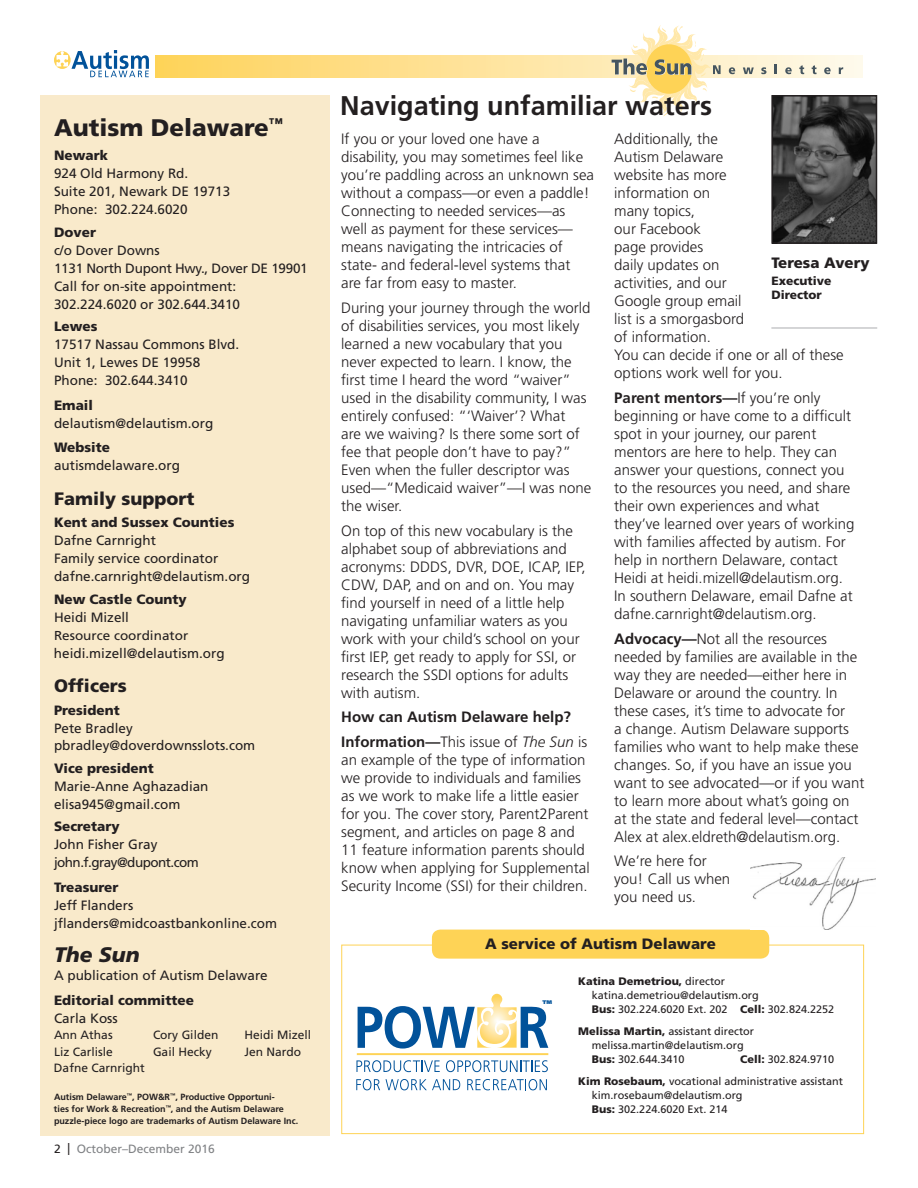
<style>
.page{position:relative;width:918px;height:1188px;background:#fff}
.page>*{position:absolute;margin:0;border:0;box-sizing:border-box;transform-origin:0 0}
.t1{font:700 27px "Frutiger";color:#231f20}
.Directory{font:900 24px "Frutiger";color:#231f20}
.Directory-2{font:italic 900 21px "Frutiger";color:#231f20}
.Directory-3{font:900 18px "Frutiger";color:#231f20}
.t2{font:300 15px/18px "Frutiger";color:#231f20}
.Directory_Bold_names{font:900 15px "Frutiger";color:#231f20}
.t3{font:700 15px "Frutiger";color:#231f20}
.Directory-4{font:13.5px/18px "Frutiger";color:#231f20}
.Directory-5{font:900 13.5px/18px "Frutiger";color:#231f20}
.Directory-6{font:13.5px/18px "Frutiger";letter-spacing:-.04em;color:#231f20}
.Directory-7{font:12.9px "Frutiger";color:#231f20;scale:1.04 1}
.Directory-8{font:12px "Frutiger";color:#231f20}
.t4{font:12px "Frutiger";color:#808285}
.t5{font:900 12px/13.5px "Frutiger";color:#231f20}
.body{font:10.8px/13.8px "Frutiger";color:#231f20}
.t6{font:700 9px/12px "Frutiger";color:#231f20}
.t7{font:900 5.25px "Frutiger";color:#01529a}
.s1{font-weight:900}
.s2{font-weight:400}
.s3{color:#231f20}
.s4{font-weight:700}
.s5{font-style:italic}
</style>
<div class="page">
<div style="left:40px;top:95px;width:289px;height:1040px;background:#f9eacb"></div>
<svg style="left:155px;top:56px;width:707px;height:22px;background:#fee39a"></svg>
<svg style="left:54px;top:51px;width:17px;height:18px"></svg>
<svg style="left:57px;top:50px;width:92px;height:27px"></svg>
<svg style="left:612px;top:25px;width:109px;height:92px"></svg>
<svg style="left:729px;top:67px;width:6px;height:7px"></svg>
<svg style="left:743px;top:67px;width:11px;height:7px"></svg>
<svg style="left:761px;top:67px;width:5px;height:7px"></svg>
<svg style="left:775px;top:65px;width:2px;height:9px"></svg>
<svg style="left:785px;top:67px;width:7px;height:7px"></svg>
<svg style="left:799px;top:65px;width:5px;height:9px"></svg>
<svg style="left:812px;top:65px;width:5px;height:9px"></svg>
<svg style="left:824px;top:67px;width:7px;height:7px"></svg>
<svg style="left:839px;top:67px;width:4px;height:7px"></svg>
<img style="left:774px;top:98px;width:100px;height:143px">
<div style="left:771px;top:95px;width:106px;height:149px;border:2px solid #231f20"></div>
<div style="left:341px;top:945px;width:523px;height:189px;background:#fff;border:1px solid #fed356"></div>
<svg style="left:356px;top:1079px;width:24px;height:11px"></svg>
<svg style="left:386px;top:1079px;width:74px;height:11px"></svg>
<svg style="left:467px;top:1079px;width:80px;height:11px"></svg>
<svg style="left:356px;top:1060px;width:84px;height:12px"></svg>
<svg style="left:446px;top:1060px;width:102px;height:12px"></svg>
<svg style="left:358px;top:994px;width:190px;height:55px"></svg>
<hr style="left:357px;top:1053px;width:191px;height:2px;background:#fed356">
<div style="left:432px;top:930px;width:337px;height:29px;background:#fed356;border-radius:9px"></div>
<hr style="left:771px;top:327px;width:106px;height:2px;background:#c7c8ca">
<img style="left:751px;top:857px;width:125px;height:73px">
<p class="Directory" style="left:54px;top:113px;width:230px">Autism Delaware<sup>™</sup></p>
<p class="Directory-5" style="left:54px;top:147px;width:55px">Newark</p>
<p class="Directory-4" style="left:54px;top:165px;width:178px">924 Old Harmony Rd.<br>Suite 201, Newark DE 19713<br>Phone: 302.224.6020</p>
<p class="Directory-4" style="left:54px;top:223px;width:255px"><span class="s1">Dover<br></span>c/o Dover Downs<br>1131 North Dupont Hwy., Dover DE 19901<br>Call for on-site appointment:<br>302.224.6020 or 302.644.3410</p>
<p class="Directory-4" style="left:54px;top:317px;width:187px"><span class="s1">Lewes<br></span>17517 Nassau Commons Blvd.<br>Unit 1, Lewes DE 19958<br>Phone: 302.644.3410</p>
<p class="Directory-4" style="left:54px;top:396px;width:161px"><span class="s1">Email </span>delautism@delautism.org</p>
<p class="Directory-4" style="left:54px;top:439px;width:128px"><span class="s1">Website </span>autismdelaware.org</p>
<p class="Directory-3" style="left:54px;top:488px;width:142px">Family support</p>
<p class="Directory-4" style="left:54px;top:514px;width:198px"><span class="s1">Kent and Sussex Counties<br></span>Dafne Carnright<br>Family service coordinator dafne.carnright@delautism.org</p>
<p class="Directory-5" style="left:54px;top:590px;width:134px">New Castle County<br><span class="s2">Heidi Mizell</span></p>
<p class="Directory-7" style="left:54px;top:628px;width:131px">Resource coordinator</p>
<p class="Directory-4" style="left:54px;top:644px;width:172px">heidi.mizell@delautism.org</p>
<p class="Directory-3" style="left:54px;top:675px;width:74px">Officers</p>
<p class="Directory-4" style="left:54px;top:701px;width:203px"><span class="s1">President<br></span>Pete Bradley pbradley@doverdownsslots.com</p>
<p class="Directory-4" style="left:54px;top:759px;width:156px"><span class="s1">Vice president<br></span>Marie-Anne Aghazadian elisa945@gmail.com</p>
<p class="Directory-6" style="left:54px;top:817px;width:146px"><span class="s1">Secretary<br></span>John Fisher Gray john.f.gray@dupont.com</p>
<p class="Directory-4" style="left:54px;top:878px;width:225px"><span class="s1">Treasurer<br></span>Jeff Flanders jflanders@midcoastbankonline.com</p>
<p class="Directory-2" style="left:54px;top:942px;width:87px">The Sun</p>
<p class="Directory-4" style="left:54px;top:967px;width:215px">A publication of Autism Delaware</p>
<p class="Directory-5" style="left:54px;top:991px;width:141px">Editorial committee</p>
<p class="Directory-4" style="left:54px;top:1009px;width:65px">Carla Koss</p>
<p class="Directory-8" style="left:54px;top:1028px;width:60px">Ann Athas</p>
<p class="Directory-8" style="left:153px;top:1028px;width:67px">Cory Gilden</p>
<p class="Directory-8" style="left:244px;top:1028px;width:68px">Heidi Mizell</p>
<p class="Directory-8" style="left:54px;top:1045px;width:60px">Liz Carlisle</p>
<p class="Directory-8" style="left:153px;top:1045px;width:60px">Gail Hecky</p>
<p class="Directory-8" style="left:244px;top:1045px;width:58px">Jen Nardo</p>
<p class="Directory-8" style="left:54px;top:1061px;width:92px">Dafne Carnright</p>
<p class="t6" style="left:54px;top:1091px;width:244px">Autism Delaware<sup>™</sup>, POW&amp;R<sup>™</sup>, Productive Opportuni-<br>ties for Work &amp; Recreation<sup>™</sup>, and the Autism Delaware puzzle-piece logo are trademarks of Autism Delaware Inc.</p>
<p class="t4" style="left:54px;top:1142px;width:162px"><span class="s3">2 |</span> October–December 2016</p>
<p class="t1" style="left:340px;top:90px;width:374px">Navigating unfamiliar waters</p>
<p class="t2" style="left:341px;top:130px;width:254px">If you or your loved one have a disability, you may sometimes feel like you’re paddling across an unknown sea without a compass—or even a paddle!<br>Connecting to needed services—as well as payment for these services— means navigating the intricacies of state- and federal-level systems that<br>are far from easy to master.</p>
<p class="t2" style="left:341px;top:299px;width:252px">During your journey through the world of disabilities services, you most likely learned a new vocabulary that you never expected to learn. I know, the first time I heard the word “waiver” used in the disability community, I was entirely confused: “‘Waiver’? What<br>are we waiving? Is there some sort of fee that people don’t have to pay?” Even when the fuller descriptor was used—“Medicaid waiver”—I was none the wiser.</p>
<p class="t2" style="left:341px;top:522px;width:246px">On top of this new vocabulary is the alphabet soup of abbreviations and acronyms: DDDS, DVR, DOE, ICAP, IEP, CDW, DAP, and on and on. You may find yourself in need of a little help navigating unfamiliar waters as you work with your child’s school on your first IEP, get ready to apply for SSI, or research the SSDI options for adults with autism.</p>
<p class="t3" style="left:341px;top:708px;width:231px">How can Autism Delaware help?</p>
<p class="t2" style="left:341px;top:733px;width:250px"><span class="s4">Information—</span>This issue of <span class="s5">The Sun</span> is an example of the type of information we provide to individuals and families as we work to make life a little easier for you. The cover story, Parent2Parent segment, and articles on page 8 and 11 feature information parents should know when applying for Supplemental Security Income (SSI) for their children.</p>
<p class="t2" style="left:614px;top:130px;width:231px">Additionally, the<br>Autism Delaware<br>website has more<br>information on<br>many topics,<br>our Facebook<br>page provides<br>daily updates on<br>activities, and our<br>Google group email<br>list is a smorgasbord<br>of information.<br>You can decide if one or all of these options work well for you.</p>
<p class="t2" style="left:614px;top:389px;width:242px"><span class="s4">Parent mentors—</span>If you’re only beginning or have come to a difficult spot in your journey, our parent mentors are here to help. They can answer your questions, connect you to the resources you need, and share their own experiences and what they’ve learned over years of working with families affected by autism. For help in northern Delaware, contact Heidi at heidi.mizell@delautism.org.<br>In southern Delaware, email Dafne at dafne.carnright@delautism.org.</p>
<p class="t2" style="left:614px;top:630px;width:252px"><span class="s4">Advocacy—</span>Not all the resources needed by families are available in the way they are needed—either here in Delaware or around the country. In these cases, it’s time to advocate for<br>a change. Autism Delaware supports families who want to help make these changes. So, if you have an issue you want to see advocated—or if you want to learn more about what’s going on at the state and federal level—contact Alex at alex.eldreth@delautism.org.</p>
<p class="t2" style="left:614px;top:852px;width:117px">We’re here for you! Call us when you need us.</p>
<p class="Directory_Bold_names" style="left:771px;top:254px;width:100px">Teresa Avery</p>
<p class="t5" style="left:771px;top:274px;width:61px">Executive<br>Director</p>
<p class="Directory_Bold_names" style="left:485px;top:935px;width:232px">A service of Autism Delaware</p>
<p class="body" style="left:592px;top:975px;width:244px;text-indent:-13px"><span class="s1">Katina Demetriou,</span> director katina.demetriou@delautism.org<br><span class="s1">Bus:</span> 302.224.6020 Ext. 202 <span class="s1">Cell:</span> 302.824.2252</p>
<p class="body" style="left:592px;top:1025px;width:164px;text-indent:-14px"><span class="s1">Melissa Martin,</span> assistant director melissa.martin@delautism.org<br><span class="s1">Bus:</span> 302.644.3410</p>
<p class="t7" style="left:542px;top:999px;width:11px">TM</p>
<p class="body" style="left:740px;top:1052px;width:96px"><span class="s1">Cell:</span> 302.824.9710</p>
<p class="body" style="left:592px;top:1075px;width:253px;text-indent:-14px"><span class="s1">Kim Rosebaum,</span> vocational administrative assistant kim.rosebaum@delautism.org<br><span class="s1">Bus:</span> 302.224.6020 Ext. 214</p>
</div>
